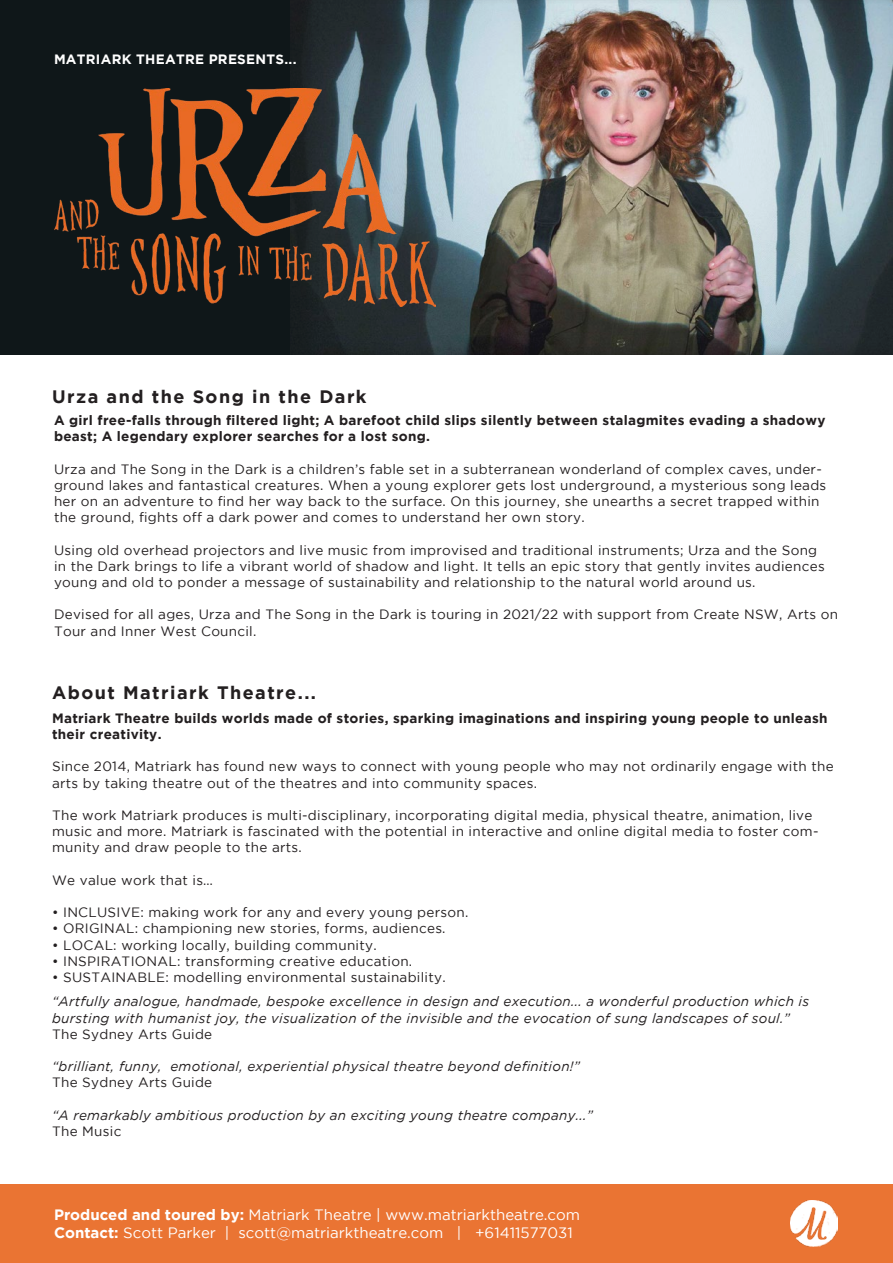
<style>
.page{position:relative;width:893px;height:1263px;background:#fff}
.page>*{position:absolute;margin:0;border:0;box-sizing:border-box;transform-origin:0 0}
.t1{font:700 18px "Gotham";letter-spacing:.08em;color:#231f20}
.t2{font:15px "Gotham";color:#fff}
.t3{font:13.5px/16.2px "Gotham";letter-spacing:.02em;color:#231f20}
.t4{font:italic 13.5px/16.2px "Gotham";letter-spacing:.02em;color:#231f20}
.t5{font:700 13.5px/16.2px "Gotham";letter-spacing:.02em;color:#231f20}
.t6{font:700 13.5px "Gotham";letter-spacing:.02em;color:#fff}
.s1{font-weight:700}
</style>
<div class="page">
<div style="left:289px;top:0;width:604px;height:354px;background:#231f20;opacity:.3"></div>
<div style="left:0;top:1184px;width:893px;height:79px;background:#ea7433"></div>
<img style="left:791px;top:1200px;width:46px;height:47px">
<div style="left:0;top:0;width:289px;height:354px;background:#0f1719"></div>
<img style="left:54px;top:89px;width:381px;height:218px">
<p class="t6" style="left:54px;top:51px;width:244px">MATRIARK THEATRE PRESENTS...</p>
<p class="t1" style="left:52px;top:386px;width:316px">Urza and the Song in the Dark</p>
<p class="t5" style="left:54px;top:412px;width:773px">A girl free-falls through filtered light; A barefoot child slips silently between stalagmites evading a shadowy beast; A legendary explorer searches for a lost song.</p>
<p class="t3" style="left:54px;top:461px;width:774px">Urza and The Song in the Dark is a children’s fable set in a subterranean wonderland of complex caves, under&shy;ground lakes and fantastical creatures. When a young explorer gets lost underground, a mysterious song leads her on an adventure to find her way back to the surface. On this journey, she unearths a secret trapped within the ground, fights off a dark power and comes to understand her own story.</p>
<p class="t3" style="left:54px;top:542px;width:772px">Using old overhead projectors and live music from improvised and traditional instruments; Urza and the Song in the Dark brings to life a vibrant world of shadow and light. It tells an epic story that gently invites audiences young and old to ponder a message of sustainability and relationship to the natural world around us.</p>
<p class="t3" style="left:54px;top:606px;width:786px">Devised for all ages, Urza and The Song in the Dark is touring in 2021/22 with support from Create NSW, Arts on<br>Tour and Inner West Council.</p>
<p class="t1" style="left:52px;top:682px;width:265px">About Matriark Theatre...</p>
<p class="t5" style="left:52px;top:710px;width:777px">Matriark Theatre builds worlds made of stories, sparking imaginations and inspiring young people to unleash their creativity.</p>
<p class="t3" style="left:52px;top:758px;width:783px">Since 2014, Matriark has found new ways to connect with young people who may not ordinarily engage with the arts by taking theatre out of the theatres and into community spaces.</p>
<p class="t3" style="left:52px;top:807px;width:768px">The work Matriark produces is multi-disciplinary, incorporating digital media, physical theatre, animation, live music and more. Matriark is fascinated with the potential in interactive and online digital media to foster com&shy;munity and draw people to the arts.</p>
<p class="t3" style="left:52px;top:872px;width:162px">We value work that is…</p>
<p class="t3" style="left:52px;top:904px;width:418px">• INCLUSIVE: making work for any and every young person.</p>
<p class="t3" style="left:52px;top:920px;width:395px">• ORIGINAL: championing new stories, forms, audiences.</p>
<p class="t3" style="left:52px;top:936px;width:326px">• LOCAL: working locally, building community.</p>
<p class="t3" style="left:52px;top:953px;width:362px">• INSPIRATIONAL: transforming creative education.</p>
<p class="t3" style="left:52px;top:969px;width:395px">• SUSTAINABLE: modelling environmental sustainability.</p>
<p class="t4" style="left:52px;top:993px;width:758px">“Artfully analogue, handmade, bespoke excellence in design and execution... a wonderful production which is bursting with humanist joy, the visualization of the invisible and the evocation of sung landscapes of soul.”</p>
<p class="t3" style="left:52px;top:1026px;width:162px">The Sydney Arts Guide</p>
<p class="t4" style="left:52px;top:1058px;width:529px">“brilliant, funny, emotional, experiential physical theatre beyond definition!”</p>
<p class="t3" style="left:52px;top:1074px;width:162px">The Sydney Arts Guide</p>
<p class="t4" style="left:52px;top:1107px;width:542px">“A remarkably ambitious production by an exciting young theatre company...”</p>
<p class="t3" style="left:52px;top:1123px;width:71px">The Music</p>
<p class="t2" style="left:54px;top:1206px;width:528px"><span class="s1">Produced and toured by:</span> Matriark Theatre | www.matriarktheatre.com</p>
<p class="t2" style="left:54px;top:1224px;width:520px"><span class="s1">Contact:</span> Scott Parker | scott@matriarktheatre.com | +61411577031</p>
</div>
